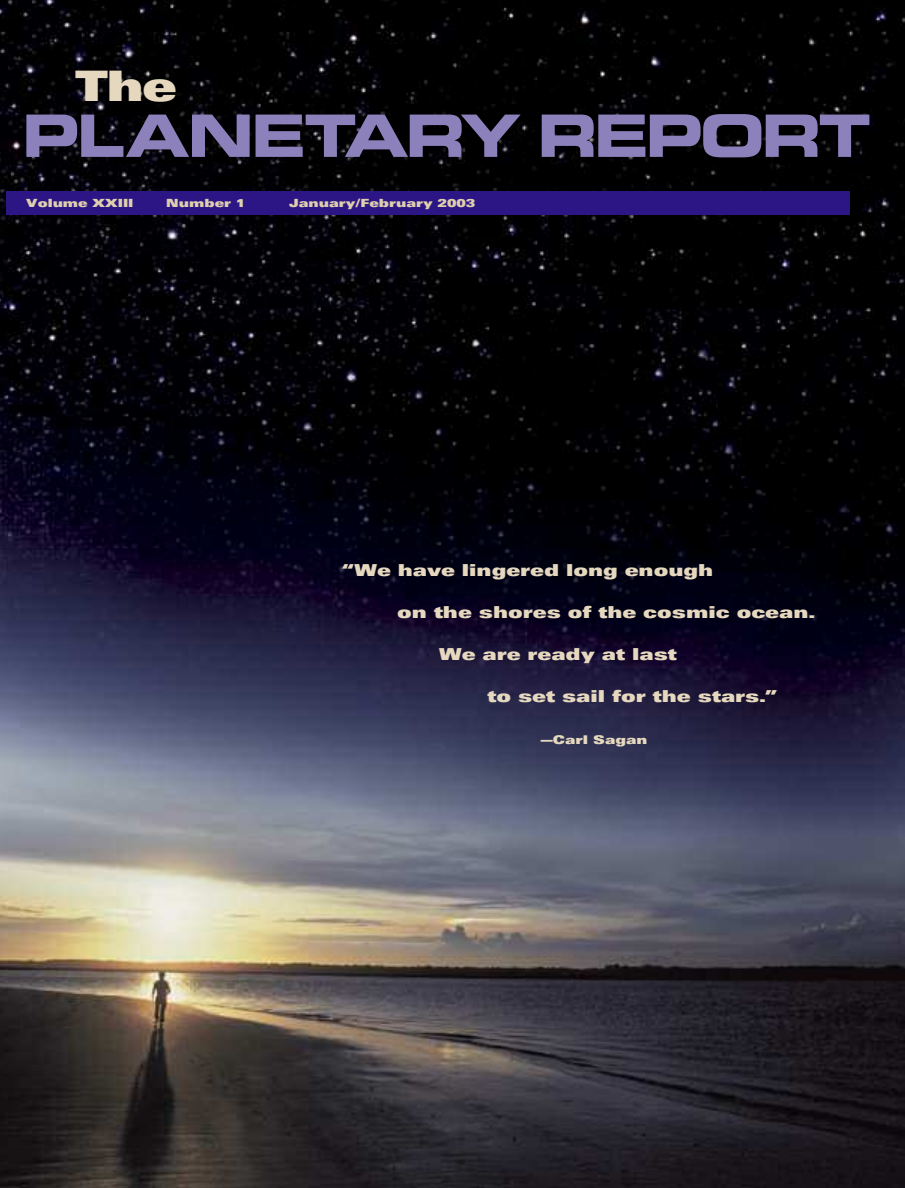
<style>
.page{position:relative;width:905px;height:1188px;background:#fff}
.page>*{position:absolute;margin:0;border:0;box-sizing:border-box;transform-origin:0 0}
.t1{font:58.5px "Eurostile Bold Extended Two";letter-spacing:-.06em;color:#8d81bc}
.t2{font:900 expanded 42px "Univers";color:#e6d8be}
.t3{font:900 expanded 16.5px "Univers";color:#e6d8be}
.t4{font:900 expanded 12px "Univers";color:#e6d8be}
.t5{font:900 expanded 11.25px "Univers";color:#dfcfae}
</style>
<div class="page">
<img style="left:0;top:0;width:904px;height:1188px">
<div style="left:6px;top:191px;width:843px;height:24px;background:#2c1686"></div>
<h2 class="t2" style="left:75px;top:70px;width:103px">The</h2>
<h1 class="t1" style="left:22px;top:115px;width:850px">PLANETARY REPORT</h1>
<p class="t5" style="left:26px;top:199px;width:109px">Volume XXIII</p>
<p class="t5" style="left:166px;top:199px;width:80px">Number 1</p>
<p class="t5" style="left:289px;top:199px;width:188px">January/February 2003</p>
<p class="t3" style="left:342px;top:564px;width:373px">“We have lingered long enough</p>
<p class="t3" style="left:397px;top:606px;width:419px">on the shores of the cosmic ocean.</p>
<p class="t3" style="left:439px;top:648px;width:239px">We are ready at last</p>
<p class="t3" style="left:487px;top:690px;width:291px">to set sail for the stars.”</p>
<p class="t4" style="left:541px;top:736px;width:108px">—Carl Sagan</p>
</div>
